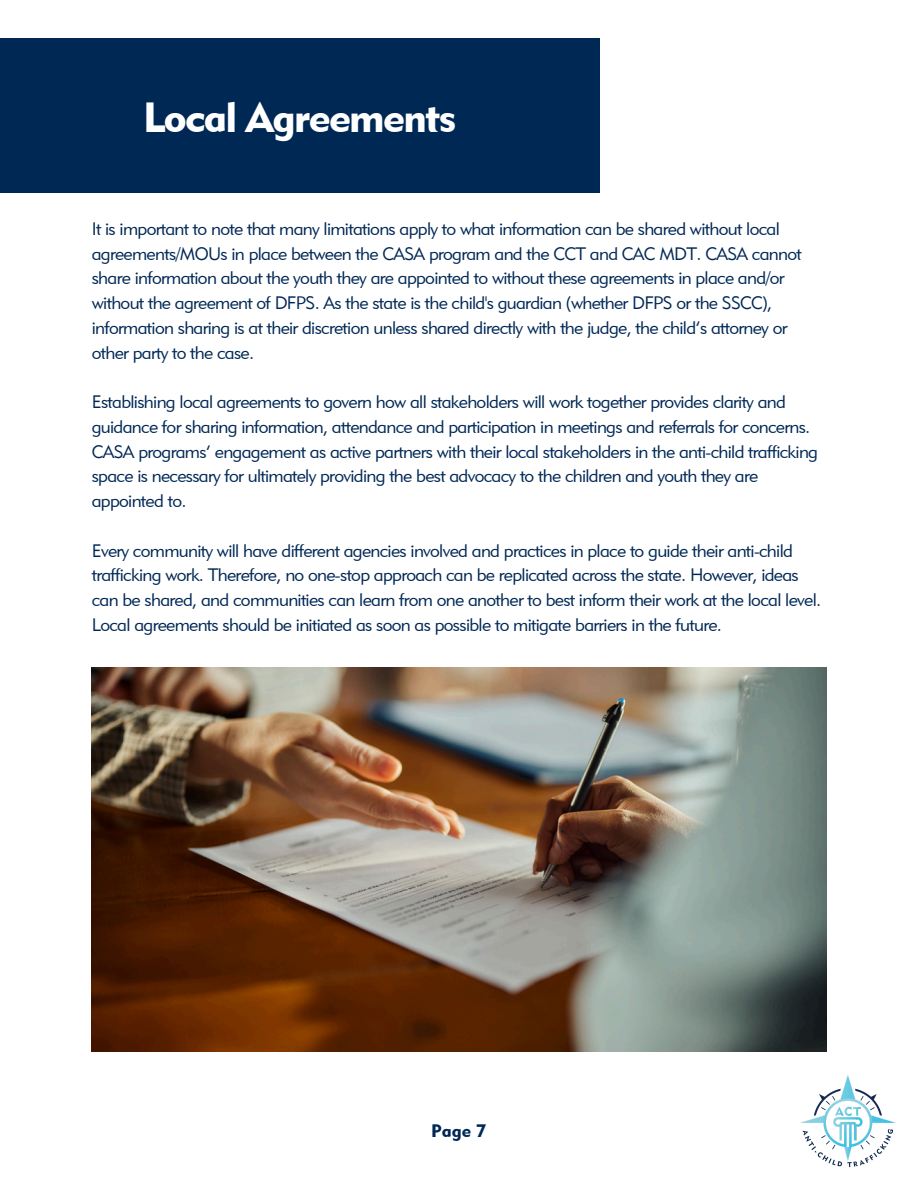
<style>
.page{position:relative;width:918px;height:1188px;background:#fff}
.page>*{position:absolute;margin:0;border:0;box-sizing:border-box;transform-origin:0 0}
.t1{font:42px "Geometric 415 BT Black A";letter-spacing:-.035em;color:#fff}
.t2{font:18px/24.8px "Geometric 415 BT Lite A";letter-spacing:-.035em;color:#002855}
.t3{font:18px "Geometric 415 BT Black A";color:#002855}
</style>
<div class="page">
<div style="left:0;top:39px;width:599px;height:154px;background:#002855"></div>
<img style="left:800px;top:1075px;width:96px;height:93px">
<img style="left:92px;top:667px;width:734px;height:385px">
<p class="t1" style="left:143px;top:91px;width:315px">Local Agreements</p>
<p class="t2" style="left:92px;top:216px;width:712px">It is important to note that many limitations apply to what information can be shared without local agreements/MOUs in place between the CASA program and the CCT and CAC MDT. CASA cannot share information about the youth they are appointed to without these agreements in place and/or without the agreement of DFPS. As the state is the child's guardian (whether DFPS or the SSCC), information sharing is at their discretion unless shared directly with the judge, the child’s attorney or other party to the case.</p>
<p class="t2" style="left:92px;top:389px;width:728px">Establishing local agreements to govern how all stakeholders will work together provides clarity and guidance for sharing information, attendance and participation in meetings and referrals for concerns.<br>CASA programs’ engagement as active partners with their local stakeholders in the anti-child trafficking space is necessary for ultimately providing the best advocacy to the children and youth they are appointed to.</p>
<p class="t2" style="left:92px;top:538px;width:731px">Every community will have different agencies involved and practices in place to guide their anti-child trafficking work. Therefore, no one-stop approach can be replicated across the state. However, ideas can be shared, and communities can learn from one another to best inform their work at the local level.<br>Local agreements should be initiated as soon as possible to mitigate barriers in the future.</p>
<p class="t3" style="left:431px;top:1120px;width:57px">Page 7</p>
</div>
